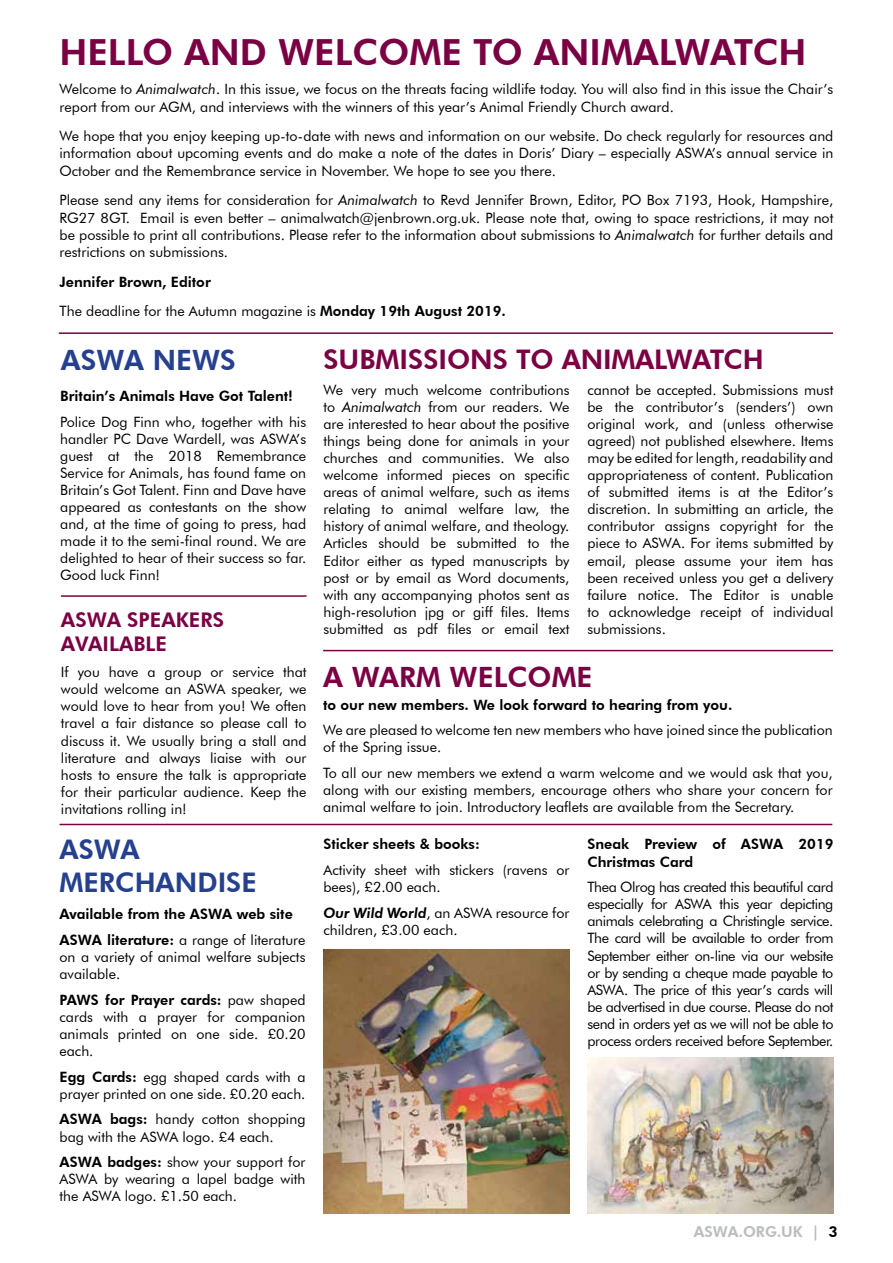
<style>
.page{position:relative;width:893px;height:1263px;background:#fff}
.page>*{position:absolute;margin:0;border:0;box-sizing:border-box;transform-origin:0 0}
.t1{font:800 36px "Futura BT";color:#7a0043}
.t2{font:800 28.05px "Futura BT";color:#7a0043}
.t3{font:800 28.05px "Futura BT";color:#25408f}
.t4{font:800 27px "Futura BT";letter-spacing:-.01em;color:#7a0043}
.t5{font:800 27px/32.4px "Futura BT";color:#25408f}
.t6{font:800 20.25px/24.3px "Futura BT";color:#7a0043}
.t7{font:800 15px "Futura BT";color:#babcbe}
.t8{font:14.25px/17.1px "Futura BT";color:#000;text-align:justify}
.t9{font:800 14.25px/25.7px "Futura BT";color:#000}
.s1{font-style:italic}
.s2{font-weight:400}
.s3{font-weight:800}
.s4{font-weight:800;font-style:italic}
.s5{color:#000}
</style>
<div class="page">
<hr style="left:59px;top:332px;width:774px;height:2px;background:#7a0043">
<img style="left:324px;top:950px;width:245px;height:263px">
<hr style="left:323px;top:650px;width:510px;height:1px;background:#7a0043">
<hr style="left:61px;top:595px;width:246px;height:2px;background:#7a0043">
<hr style="left:60px;top:824px;width:772px;height:1px;background:#7a0043">
<img style="left:587px;top:1058px;width:246px;height:155px">
<h1 class="t1" style="left:60px;top:30px;width:748px">HELLO AND WELCOME TO ANIMALWATCH</h1>
<p class="t8" style="left:60px;top:81px;width:775px">Welcome to <span class="s1">Animalwatch</span>. In this issue, we focus on the threats facing wildlife today. You will also find in this issue the Chair’s report from our AGM, and interviews with the winners of this year’s Animal Friendly Church award.</p>
<p class="t8" style="left:60px;top:128px;width:775px">We hope that you enjoy keeping up-to-date with news and information on our website. Do check regularly for resources and information about upcoming events and do make a note of the dates in Doris’ Diary – especially ASWA’s annual service in October and the Remembrance service in November. We hope to see you there.</p>
<p class="t8" style="left:60px;top:192px;width:775px">Please send any items for consideration for <span class="s1">Animalwatch</span> to Revd Jennifer Brown, Editor, PO Box 7193, Hook, Hampshire, RG27 8GT. Email is even better – animalwatch@jenbrown.org.uk. Please note that, owing to space restrictions, it may not be possible to print all contributions. Please refer to the information about submissions to <span class="s1">Animalwatch</span> for further details and restrictions on submissions.</p>
<p class="t9" style="left:60px;top:266px;width:448px;line-height:29.8px">Jennifer Brown, Editor<br><span class="s2">The deadline for the Autumn magazine is</span> Monday 19th August 2019.</p>
<h2 class="t3" style="left:61px;top:343px;width:176px">ASWA NEWS</h2>
<p class="t9" style="left:60px;top:383px;width:234px">Britain’s Animals Have Got Talent!</p>
<p class="t8" style="left:60px;top:413px;width:247px">Police Dog Finn who, together with his handler PC Dave Wardell, was ASWA’s guest at the 2018 Remembrance Service for Animals, has found fame on Britain’s Got Talent. Finn and Dave have appeared as contestants on the show and, at the time of going to press, had made it to the semi-final round. We are delighted to hear of their success so far.<br>Good luck Finn!</p>
<h3 class="t6" style="left:61px;top:607px;width:165px">ASWA SPEAKERS<br>AVAILABLE</h3>
<p class="t8" style="left:61px;top:663px;width:247px">If you have a group or service that would welcome an ASWA speaker, we would love to hear from you! We often travel a fair distance so please call to discuss it. We usually bring a stall and literature and always liaise with our hosts to ensure the talk is appropriate for their particular audience. Keep the invitations rolling in!</p>
<h3 class="t5" style="left:60px;top:833px;width:199px">ASWA<br>MERCHANDISE</h3>
<p class="t9" style="left:60px;top:901px;width:247px">Available from the ASWA web site<br>ASWA literature: <span class="s2">a range of literature</span></p>
<p class="t8" style="left:60px;top:948px;width:247px">on a variety of animal welfare subjects available.</p>
<p class="t8" style="left:60px;top:991px;width:247px"><span class="s3">PAWS for Prayer cards:</span> paw shaped cards with a prayer for companion animals printed on one side. £0.20 each.</p>
<p class="t8" style="left:60px;top:1068px;width:247px"><span class="s3">Egg Cards:</span> egg shaped cards with a prayer printed on one side. £0.20 each.</p>
<p class="t8" style="left:60px;top:1111px;width:247px"><span class="s3">ASWA bags:</span> handy cotton shopping bag with the ASWA logo. £4 each.</p>
<p class="t8" style="left:60px;top:1153px;width:247px"><span class="s3">ASWA badges:</span> show your support for ASWA by wearing a lapel badge with the ASWA logo. £1.50 each.</p>
<h3 class="t4" style="left:323px;top:343px;width:442px">SUBMISSIONS TO ANIMALWATCH</h3>
<p class="t8" style="left:323px;top:381px;width:247px">We very much welcome contributions to <span class="s1">Animalwatch</span> from our readers. We are interested to hear about the positive things being done for animals in your churches and communities. We also welcome informed pieces on specific areas of animal welfare, such as items relating to animal welfare law, the history of animal welfare, and theology.<br>Articles should be submitted to the Editor either as typed manuscripts by post or by email as Word documents, with any accompanying photos sent as high-resolution jpg or giff files. Items submitted as pdf files or email text</p>
<p class="t8" style="left:587px;top:381px;width:247px">cannot be accepted. Submissions must be the contributor’s (senders’) own original work, and (unless otherwise agreed) not published elsewhere. Items may be edited for length, readability and appropriateness of content. Publication of submitted items is at the Editor’s discretion. In submitting an article, the contributor assigns copyright for the piece to ASWA. For items submitted by email, please assume your item has been received unless you get a delivery failure notice. The Editor is unable to acknowledge receipt of individual submissions.</p>
<h2 class="t2" style="left:323px;top:660px;width:271px">A WARM WELCOME</h2>
<p class="t9" style="left:323px;top:692px;width:411px">to our new members. We look forward to hearing from you.</p>
<p class="t8" style="left:323px;top:721px;width:511px">We are pleased to welcome ten new members who have joined since the publication of the Spring issue.</p>
<p class="t8" style="left:323px;top:764px;width:511px">To all our new members we extend a warm welcome and we would ask that you, along with our existing members, encourage others who share your concern for animal welfare to join. Introductory leaflets are available from the Secretary.</p>
<p class="t9" style="left:323px;top:831px;width:158px">Sticker sheets &amp; books:</p>
<p class="t8" style="left:323px;top:861px;width:247px">Activity sheet with stickers (ravens or bees), £2.00 each.</p>
<p class="t8" style="left:323px;top:904px;width:247px"><span class="s4">Our Wild World</span>, an ASWA resource for children, £3.00 each.</p>
<p class="t9" style="left:587px;top:836px;width:247px;line-height:17.1px">Sneak Preview of ASWA 2019<br>Christmas Card</p>
<p class="t8" style="left:587px;top:878px;width:247px">Thea Olrog has created this beautiful card especially for ASWA this year depicting animals celebrating a Christingle service.<br>The card will be available to order from September either on-line via our website or by sending a cheque made payable to ASWA. The price of this year’s cards will be advertised in due course. Please do not send in orders yet as we will not be able to process orders received before September.</p>
<p class="t7" style="left:694px;top:1222px;width:145px">ASWA.ORG.UK | <span class="s5">3</span></p>
</div>
